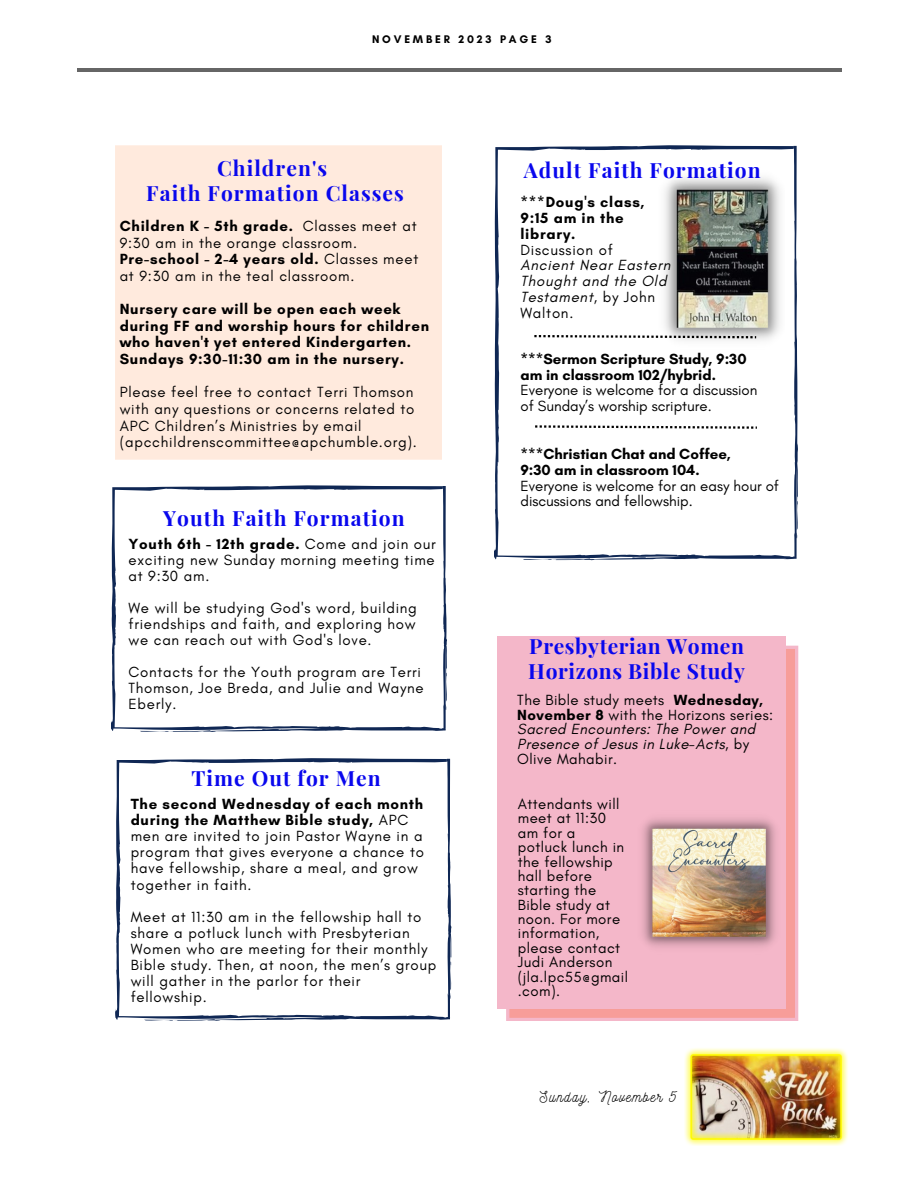
<style>
.page{position:relative;width:918px;height:1188px;background:#fff}
.page>*{position:absolute;margin:0;border:0;box-sizing:border-box;transform-origin:0 0}
.t1{font:700 21px "Playfair Display";letter-spacing:.05em;color:#0907ed}
.t2{font:700 21px "Playfair Display";letter-spacing:.03em;color:#0907ed}
.t3{font:15px/16px "Glacial Indifference";letter-spacing:.05em;color:#000}
.t4{font:15px/14.4px "Glacial Indifference";letter-spacing:.03em;color:#000}
.t5{font:15px/15.8px "Glacial Indifference";color:#000}
.t6{font:700 15px/16.6px "Glacial Indifference";letter-spacing:.05em;color:#000}
.t7{font:italic 15px/15.8px "Glacial Indifference";letter-spacing:.05em;color:#000}
.t8{font:700 15px "Glacial Indifference";color:#000}
.t9{font:15px "Nickainley";letter-spacing:.1em;color:#000}
.t10{font:700 11.25px "Glacial Indifference";letter-spacing:.25em;color:#000}
.s1{font-weight:700}
.s2{font-style:normal}
.s3{font-style:italic}
</style>
<div class="page">
<div style="left:115px;top:145px;width:327px;height:315px;background:#ffeadd"></div>
<hr style="left:77px;top:68px;width:764px;height:4px;background:#666">
<svg style="left:506px;top:646px;width:292px;height:375px;fill:#f79d99"></svg>
<div style="left:497px;top:636px;width:289px;height:373px;background:#f4b7c9"></div>
<img style="left:642px;top:818px;width:134px;height:129px">
<svg style="left:494px;top:145px;width:304px;height:416px"></svg>
<svg style="left:534px;top:335px;width:124px;height:3px"></svg>
<svg style="left:535px;top:425px;width:222px;height:4px"></svg>
<img style="left:658px;top:167px;width:126px;height:182px">
<svg style="left:115px;top:758px;width:337px;height:263px"></svg>
<img style="left:685px;top:1048px;width:163px;height:97px">
<svg style="left:111px;top:485px;width:336px;height:247px"></svg>
<p class="t10" style="left:372px;top:32px;width:181px">NOVEMBER 2023 PAGE 3</p>
<p class="t1" style="left:217px;top:153px;width:112px">Children's</p>
<p class="t1" style="left:146px;top:178px;width:259px">Faith Formation Classes</p>
<p class="t3" style="left:120px;top:217px;width:298px;line-height:16.6px"><span class="s1">Children K - 5th grade.</span> Classes meet at<br>9:30 am in the orange classroom.</p>
<p class="t3" style="left:120px;top:251px;width:300px;line-height:16.6px"><span class="s1">Pre-school - 2-4 years old.</span> Classes meet at 9:30 am in the teal classroom.</p>
<p class="t6" style="left:120px;top:301px;width:311px">Nursery care will be open each week during FF and worship hours for children who haven't yet entered Kindergarten.<br>Sundays 9:30-11:30 am in the nursery.</p>
<p class="t3" style="left:120px;top:384px;width:299px;line-height:16.6px">Please feel free to contact Terri Thomson with any questions or concerns related to APC Children’s Ministries by email (apcchildrenscommittee@apchumble.org).</p>
<p class="t1" style="left:163px;top:503px;width:243px">Youth Faith Formation</p>
<p class="t3" style="left:128px;top:536px;width:309px;text-align:justify"><span class="s1">Youth 6th - 12th grade.</span> Come and join our exciting new Sunday morning meeting time at 9:30 am.</p>
<p class="t3" style="left:128px;top:600px;width:290px;text-align:justify">We will be studying God's word, building friendships and faith, and exploring how we can reach out with God's love.</p>
<p class="t3" style="left:128px;top:664px;width:297px">Contacts for the Youth program are Terri<br>Thomson, Joe Breda, and Julie and Wayne<br>Eberly.</p>
<p class="t1" style="left:191px;top:764px;width:191px">Time Out for Men</p>
<p class="t3" style="left:131px;top:796px;width:295px"><span class="s1">The second Wednesday of each month during the Matthew Bible study,</span> APC men are invited to join Pastor Wayne in a program that gives everyone a chance to have fellowship, share a meal, and grow together in faith.</p>
<p class="t3" style="left:131px;top:908px;width:307px">Meet at 11:30 am in the fellowship hall to share a potluck lunch with Presbyterian Women who are meeting for their monthly Bible study. Then, at noon, the men’s group will gather in the parlor for their fellowship.</p>
<p class="t1" style="left:524px;top:155px;width:238px">Adult Faith Formation</p>
<p class="t6" style="left:520px;top:194px;width:125px;line-height:15.8px">***Doug's class,<br>9:15 am in the library.</p>
<p class="t7" style="left:520px;top:242px;width:151px"><span class="s2">Discussion of<br></span>Ancient Near Eastern<br>Thought and the Old<br>Testament<span class="s2">, by John<br>Walton.</span></p>
<p class="t5" style="left:520px;top:351px;width:239px"><span class="s1">***Sermon Scripture Study, 9:30 am in classroom 102/hybrid.<br></span>Everyone is welcome for a discussion of Sunday’s worship scripture.</p>
<p class="t8" style="left:520px;top:445px;width:212px">***Christian Chat and Coffee,</p>
<p class="t8" style="left:520px;top:461px;width:181px">9:30 am in classroom 104.</p>
<p class="t5" style="left:520px;top:477px;width:260px">Everyone is welcome for an easy hour of discussions and fellowship.</p>
<p class="t2" style="left:529px;top:632px;width:216px">Presbyterian Women</p>
<p class="t2" style="left:528px;top:656px;width:218px">Horizons Bible Study</p>
<p class="t4" style="left:517px;top:692px;width:257px">The Bible study meets <span class="s1">Wednesday,<br>November 8</span> with the Horizons series:<br><span class="s3">Sacred Encounters: The Power and<br>Presence of Jesus in Luke-Acts,</span> by<br>Olive Mahabir.</p>
<p class="t4" style="left:518px;top:797px;width:112px">Attendants will meet at 11:30 am for a potluck lunch in the fellowship hall before starting the<br>Bible study at noon. For more information, please contact<br>Judi Anderson (jla.lpc55@gmail .com).</p>
<p class="t9" style="left:540px;top:1087px;width:139px">Sunday, November 5</p>
</div>
